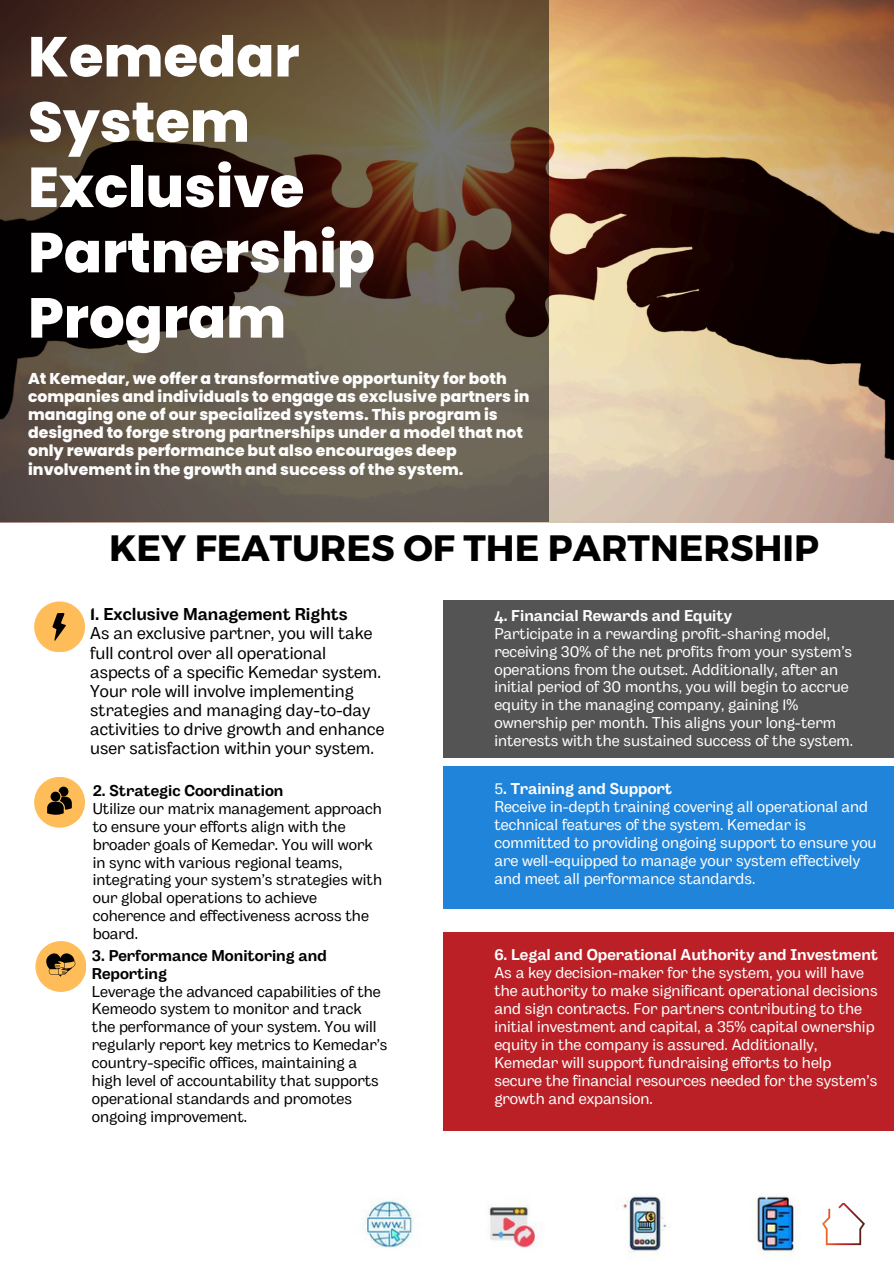
<style>
.page{position:relative;width:894px;height:1264px;background:#fff}
.page>*{position:absolute;margin:0;border:0;box-sizing:border-box;transform-origin:0 0}
.t1{font:800 56.1px/65.2px "Poppins";color:#fff}
.t2{font:700 36.6px "Montserrat";color:#000}
.t3{font:17.1px/19.2px "Body Grotesque";color:#000}
.t4{font:700 17.1px "Body Grotesque";color:#000}
.t5{font:15.6px/18px "Body Grotesque";color:#fff}
.t6{font:15.6px/17.9px "Body Grotesque";color:#000}
.t7{font:800 15.6px/18px "Poppins";color:#fdfdfd}
.t8{font:700 15.6px "Body Grotesque";color:#fff}
.t9{font:700 15.6px/17.9px "Body Grotesque";color:#000}
.s1{font-weight:400}
</style>
<div class="page">
<div style="left:443px;top:599px;width:450px;height:158px;background:#545454"></div>
<div style="left:443px;top:766px;width:450px;height:142px;background:#1f84da"></div>
<div style="left:443px;top:932px;width:450px;height:199px;background:#ba2026"></div>
<div style="left:34px;top:601px;width:51px;height:51px;background:#ffbd59;border-radius:50%"></div>
<div style="left:35px;top:941px;width:51px;height:50px;background:#ffbd59;border-radius:50%"></div>
<div style="left:34px;top:776px;width:51px;height:51px;background:#ffbd59;border-radius:50%"></div>
<img style="left:0;top:0;width:893px;height:522px">
<svg style="left:0;top:0;width:548px;height:521px;background:#524435"></svg>
<svg style="left:52px;top:613px;width:14px;height:28px"></svg>
<svg style="left:46px;top:953px;width:29px;height:23px"></svg>
<svg style="left:47px;top:786px;width:25px;height:28px"></svg>
<img style="left:361px;top:1196px;width:500px;height:64px">
<img style="left:819px;top:1203px;width:46px;height:42px">
<p class="t1" style="left:28px;top:24px;width:348px">Kemedar<br>System<br>Exclusive<br>Partnership<br>Program</p>
<p class="t7" style="left:28px;top:370px;width:503px">At Kemedar, we offer a transformative opportunity for both companies and individuals to engage as exclusive partners in managing one of our specialized systems. This program is designed to forge strong partnerships under a model that not only rewards performance but also encourages deep involvement in the growth and success of the system.</p>
<p class="t2" style="left:109px;top:524px;width:711px">KEY FEATURES OF THE PARTNERSHIP</p>
<p class="t4" style="left:90px;top:604px;width:259px">1. Exclusive Management Rights</p>
<p class="t3" style="left:90px;top:625px;width:295px">As an exclusive partner, you will take full control over all operational aspects of a specific Kemedar system.<br>Your role will involve implementing strategies and managing day-to-day activities to drive growth and enhance user satisfaction within your system.</p>
<p class="t9" style="left:93px;top:782px;width:192px">2. Strategic Coordination</p>
<p class="t6" style="left:93px;top:800px;width:291px">Utilize our matrix management approach to ensure your efforts align with the broader goals of Kemedar. You will work in sync with various regional teams, integrating your system’s strategies with our global operations to achieve coherence and effectiveness across the board.</p>
<p class="t9" style="left:92px;top:947px;width:236px">3. Performance Monitoring and<br>Reporting</p>
<p class="t6" style="left:92px;top:983px;width:297px">Leverage the advanced capabilities of the Kemeodo system to monitor and track the performance of your system. You will regularly report key metrics to Kemedar’s country-specific offices, maintaining a high level of accountability that supports operational standards and promotes ongoing improvement.</p>
<h3 class="t8" style="left:494px;top:606px;width:239px">4. Financial Rewards and Equity</h3>
<h2 class="t5" style="left:494px;top:625px;width:360px">Participate in a rewarding profit-sharing model, receiving 30% of the net profits from your system’s operations from the outset. Additionally, after an initial period of 30 months, you will begin to accrue equity in the managing company, gaining 1% ownership per month. This aligns your long-term interests with the sustained success of the system.</h2>
<p class="t8" style="left:494px;top:779px;width:179px"><span class="s1">5</span>. Training and Support</p>
<p class="t5" style="left:494px;top:798px;width:383px">Receive in-depth training covering all operational and technical features of the system. Kemedar is committed to providing ongoing support to ensure you are well-equipped to manage your system effectively and meet all performance standards.</p>
<p class="t8" style="left:494px;top:945px;width:385px">6. Legal and Operational Authority and Investment</p>
<p class="t5" style="left:494px;top:965px;width:384px">As a key decision-maker for the system, you will have the authority to make significant operational decisions and sign contracts. For partners contributing to the initial investment and capital, a 35% capital ownership equity in the company is assured. Additionally, Kemedar will support fundraising efforts to help secure the financial resources needed for the system’s growth and expansion.</p>
</div>
